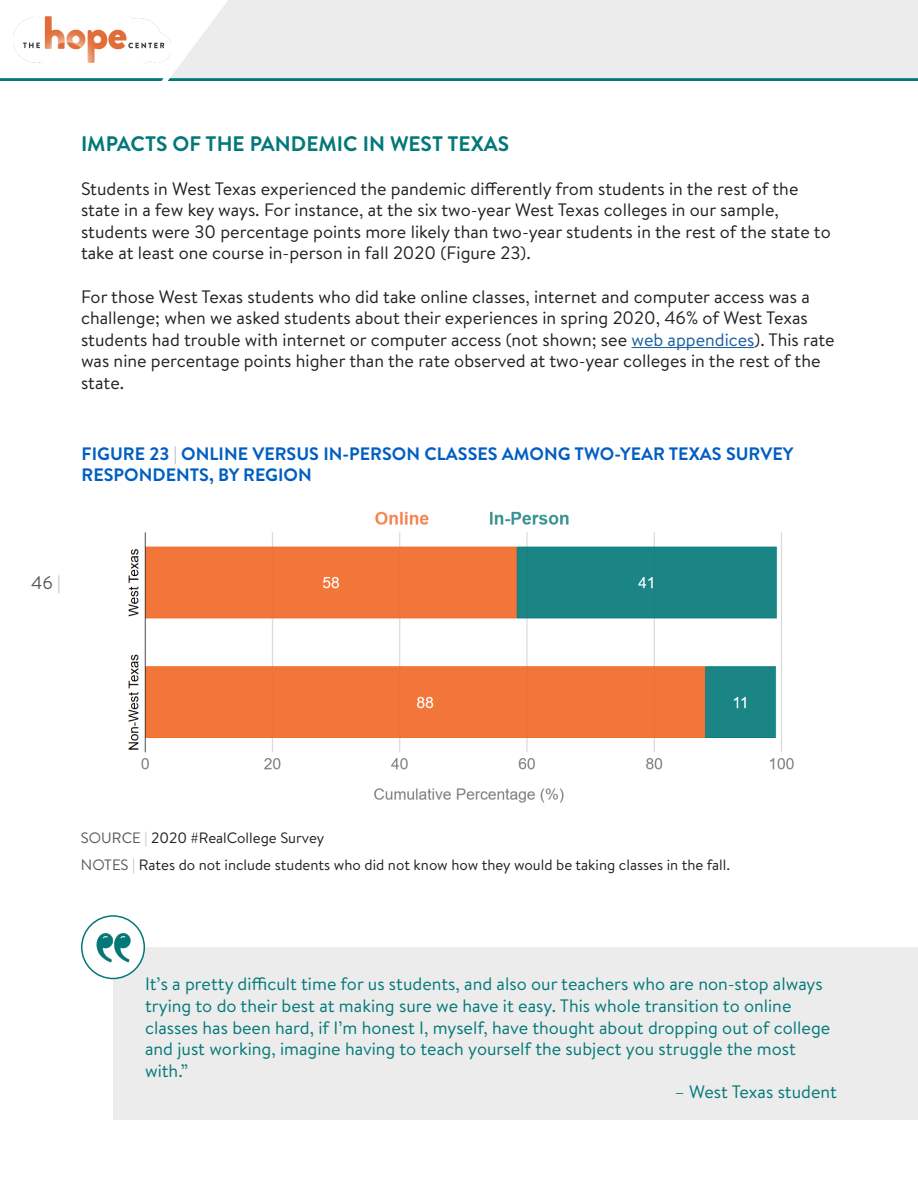
<style>
.page{position:relative;width:918px;height:1188px;background:#fff}
.page>*{position:absolute;margin:0;border:0;box-sizing:border-box;transform-origin:0 0}
.t1{font:700 21px "Brandon Text";color:#027878}
.t2{font:18px/21.6px "Brandon Text";color:#231f20}
.t3{font:18px/21.6px "Brandon Text";color:#027878}
.t4{font:700 18px/21.6px "Brandon Text";color:#005ec2}
.t5{font:18px "Brandon Text";color:#565656}
.t6{font:15px "Brandon Text";color:#231f20}
.s1{color:#175d9e}
.s2{color:#b5b4b5}
.s3{color:#565656}
</style>
<div class="page">
<div style="left:170px;top:0;width:748px;height:78px;background:#ececec"></div>
<svg style="left:0;top:78px;width:918px;height:3px"></svg>
<img style="left:14px;top:16px;width:157px;height:47px">
<img style="left:128px;top:511px;width:666px;height:292px">
<hr style="left:632px;top:347px;width:122px;height:1px;background:#175d9e">
<div style="left:113px;top:947px;width:805px;height:173px;background:#ececec"></div>
<img style="left:82px;top:916px;width:62px;height:63px;border-radius:31px">
<div style="left:81px;top:915px;width:64px;height:64px;border:2px solid #027878;border-radius:50%"></div>
<p class="t1" style="left:81px;top:129px;width:430px">IMPACTS OF THE PANDEMIC IN WEST TEXAS</p>
<p class="t2" style="left:81px;top:177px;width:751px">Students in West Texas experienced the pandemic differently from students in the rest of the state in a few key ways. For instance, at the six two-year West Texas colleges in our sample, students were 30 percentage points more likely than two-year students in the rest of the state to take at least one course in-person in fall 2020 (Figure 23).</p>
<p class="t2" style="left:81px;top:285px;width:755px">For those West Texas students who did take online classes, internet and computer access was a challenge; when we asked students about their experiences in spring 2020, 46% of West Texas students had trouble with internet or computer access (not shown; see <span class="s1">web appendices</span>). This rate was nine percentage points higher than the rate observed at two-year colleges in the rest of the state.</p>
<p class="t4" style="left:82px;top:442px;width:713px">FIGURE 23 <span class="s2">|</span> ONLINE VERSUS IN-PERSON CLASSES AMONG TWO-YEAR TEXAS SURVEY<br>RESPONDENTS, BY REGION</p>
<p class="t5" style="left:31px;top:571px;width:31px">46 <span class="s2">|</span></p>
<p class="t6" style="left:81px;top:828px;width:245px"><span class="s3">SOURCE</span> <span class="s2">|</span> 2020 #RealCollege Survey</p>
<p class="t6" style="left:81px;top:855px;width:651px"><span class="s3">NOTES</span> <span class="s2">|</span> Rates do not include students who did not know how they would be taking classes in the fall.</p>
<p class="t3" style="left:145px;top:973px;width:687px">It’s a pretty difficult time for us students, and also our teachers who are non-stop always trying to do their best at making sure we have it easy. This whole transition to online classes has been hard, if I’m honest I, myself, have thought about dropping out of college and just working, imagine having to teach yourself the subject you struggle the most with.”</p>
<p class="t3" style="left:675px;top:1081px;width:164px">– West Texas student</p>
</div>
